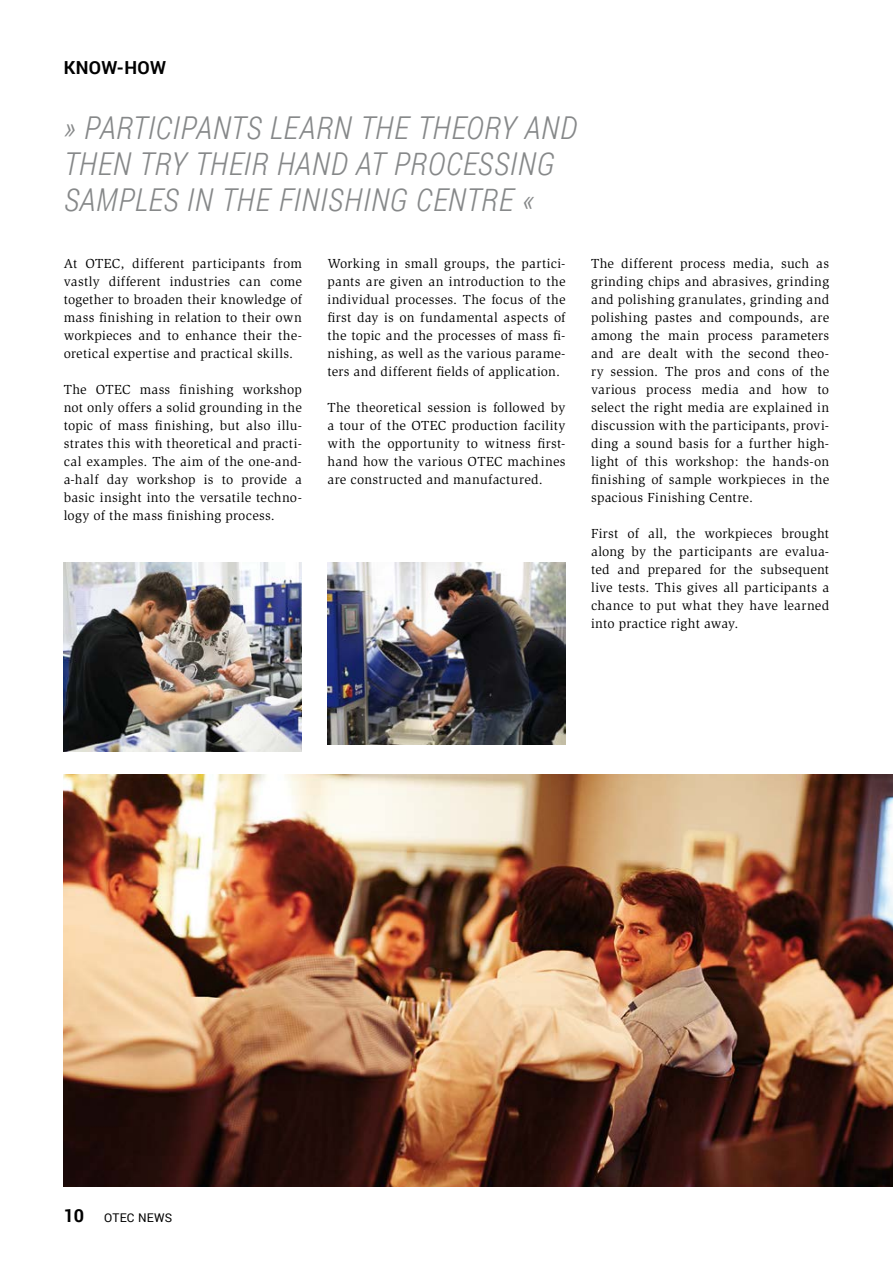
<style>
.page{position:relative;width:893px;height:1263px;background:#fff}
.page>*{position:absolute;margin:0;border:0;box-sizing:border-box;transform-origin:0 0}
.t1{font:italic 300 31.5px/36px "Roboto Condensed";letter-spacing:.01em;color:#868889}
.t2{font:700 18px "Roboto";letter-spacing:.02em;color:#000}
.t3{font:13.5px/18px "Slimbach";letter-spacing:.02em;color:#000;text-align:justify}
.t4{font:12px "Roboto";letter-spacing:.02em;color:#000}
.s1{font-weight:700;font-size:18px}
</style>
<div class="page">
<img style="left:64px;top:775px;width:829px;height:411px">
<img style="left:64px;top:562px;width:238px;height:189px">
<img style="left:327px;top:562px;width:239px;height:183px">
<h2 class="t2" style="left:64px;top:55px;width:104px">KNOW-HOW</h2>
<h1 class="t1" style="left:64px;top:109px;width:515px">» PARTICIPANTS LEARN THE THEORY AND<br>THEN TRY THEIR HAND AT PROCESSING<br>SAMPLES IN THE FINISHING CENTRE «</h1>
<p class="t3" style="left:64px;top:255px;width:240px">At OTEC, different participants from vastly different industries can come together to broaden their knowledge of mass finishing in relation to their own workpieces and to enhance their the&shy;oretical expertise and practical skills.</p>
<p class="t3" style="left:64px;top:381px;width:240px">The OTEC mass finishing workshop not only offers a solid grounding in the topic of mass finishing, but also illu&shy;strates this with theoretical and practi&shy;cal examples. The aim of the one-and&shy;a-half day workshop is to provide a basic insight into the versatile techno&shy;logy of the mass finishing process.</p>
<p class="t3" style="left:327px;top:255px;width:240px">Working in small groups, the partici&shy;pants are given an introduction to the individual processes. The focus of the first day is on fundamental aspects of the topic and the processes of mass fi&shy;nishing, as well as the various parame&shy;ters and different fields of application.</p>
<p class="t3" style="left:327px;top:399px;width:240px">The theoretical session is followed by a tour of the OTEC production facility with the opportunity to witness first&shy;hand how the various OTEC machines are constructed and manufactured.</p>
<p class="t3" style="left:591px;top:255px;width:240px">The different process media, such as grinding chips and abrasives, grinding and polishing granulates, grinding and polishing pastes and compounds, are among the main process parameters and are dealt with the second theo&shy;ry session. The pros and cons of the various process media and how to select the right media are explained in discussion with the participants, provi&shy;ding a sound basis for a further high&shy;light of this workshop: the hands-on finishing of sample workpieces in the spacious Finishing Centre.</p>
<p class="t3" style="left:591px;top:525px;width:240px">First of all, the workpieces brought along by the participants are evalua&shy;ted and prepared for the subsequent live tests. This gives all participants a chance to put what they have learned into practice right away.</p>
<p class="t4" style="left:64px;top:1210px;width:110px"><span class="s1">10</span> OTEC NEWS</p>
</div>
